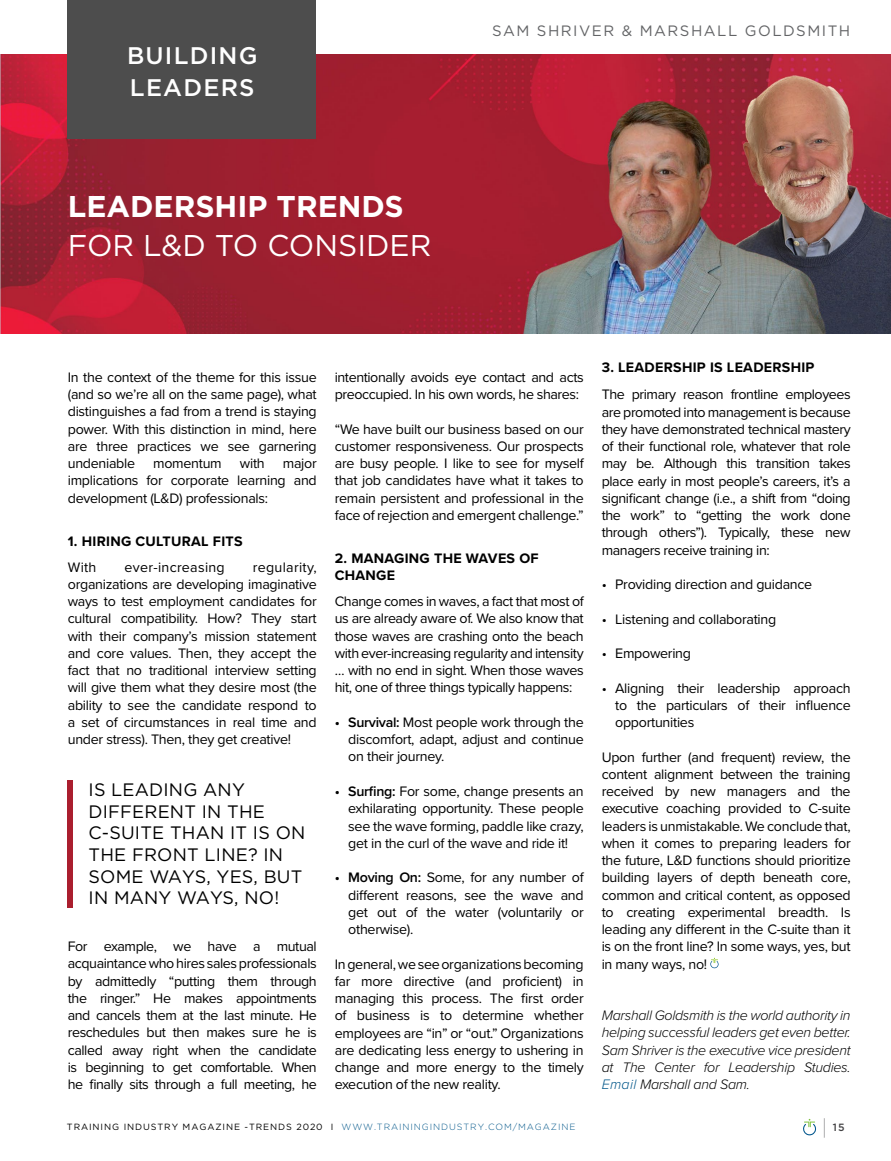
<style>
.page{position:relative;width:891px;height:1161px;background:#fff}
.page>*{position:absolute;margin:0;border:0;box-sizing:border-box;transform-origin:0 0}
.t1{font:700 30px "Gotham";color:#fff}
.t2{font:30px "Gotham";color:#fff}
.t3{font:500 24px/31.5px "Gotham";letter-spacing:.05em;color:#fff}
.t4{font:100 21px "Gotham";color:#414042}
.t5{font:18px/21.6px "Gotham";letter-spacing:.01em;color:#000}
.t6{font:15px "Gotham";letter-spacing:.1em;color:#636466}
.t7{font:14.25px/17.2px "Proxima Nova";letter-spacing:-.02em;color:#000;text-align:justify}
.t8{font:italic 300 14.25px/17.2px "Proxima Nova";letter-spacing:-.02em;color:#000;text-align:justify}
.t9{font:700 14.25px/16.5px "Proxima Nova";letter-spacing:.02em;color:#000}
.t10{font:14.25px "Proxima Nova";letter-spacing:.02em;color:#000}
.t11{font:500 10.5px "Gotham";color:#414042}
.t12{font:9px "Gotham";letter-spacing:.1em;color:#000}
.s1{font-weight:600}
.s2{color:#005689}
.s3{font-weight:300;color:#005689}
</style>
<div class="page">
<svg style="left:803px;top:1119px;width:13px;height:16px"></svg>
<img style="left:0;top:54px;width:891px;height:279px">
<div style="left:68px;top:0;width:248px;height:139px;background:#4d4d4d"></div>
<svg style="left:710px;top:958px;width:9px;height:10px"></svg>
<div style="left:68px;top:781px;width:5px;height:127px;background:#aa1e2e"></div>
<h2 class="t3" style="left:127px;top:40px;width:132px">BUILDING<br>LEADERS</h2>
<h1 class="t1" style="left:68px;top:187px;width:338px">LEADERSHIP TRENDS</h1>
<h1 class="t2" style="left:68px;top:226px;width:365px">FOR L&amp;D TO CONSIDER</h1>
<p class="t6" style="left:492px;top:21px;width:360px">SAM SHRIVER &amp; MARSHALL GOLDSMITH</p>
<p class="t7" style="left:68px;top:368px;width:250px">In the context of the theme for this issue (and so we’re all on the same page), what distinguishes a fad from a trend is staying power. With this distinction in mind, here are three practices we see garnering undeniable</p>
<p class="t7" style="left:153px;top:454px;width:70px">momentum</p>
<p class="t7" style="left:240px;top:454px;width:26px">with</p>
<p class="t7" style="left:68px;top:454px;width:250px;text-indent:215px">major implications for corporate learning and development (L&amp;D) professionals:</p>
<p class="t9" style="left:68px;top:533px;width:176px">1. HIRING CULTURAL FITS</p>
<p class="t7" style="left:68px;top:558px;width:30px">With</p>
<p class="t10" style="left:125px;top:556px;width:102px">ever-increasing</p>
<p class="t7" style="left:68px;top:558px;width:250px;text-indent:185px">regularity, organizations are developing imaginative ways to test employment candidates for cultural compatibility. How? They start with their company’s mission statement and core values. Then, they accept the fact that no traditional interview setting will give them what they desire most (the ability to see the candidate respond to a set of circumstances in real time and under stress). Then, they get creative!</p>
<p class="t5" style="left:89px;top:779px;width:218px">IS LEADING ANY<br>DIFFERENT IN THE<br>C-SUITE THAN IT IS ON<br>THE FRONT LINE? IN<br>SOME WAYS, YES, BUT<br>IN MANY WAYS, NO!</p>
<p class="t7" style="left:68px;top:937px;width:250px">For example, we have a mutual acquaintance who hires sales professionals by admittedly “putting them through the ringer.” He makes appointments and cancels them at the last minute. He reschedules but then makes sure he is called away right when the candidate is beginning to get comfortable. When he finally sits through a full meeting, he</p>
<p class="t7" style="left:335px;top:368px;width:250px">intentionally avoids eye contact and acts preoccupied. In his own words, he shares:</p>
<p class="t7" style="left:335px;top:420px;width:250px">“We have built our business based on our customer responsiveness. Our prospects are busy people. I like to see for myself that job candidates have what it takes to remain persistent and professional in the face of rejection and emergent challenge.”</p>
<p class="t9" style="left:335px;top:550px;width:205px">2. MANAGING THE WAVES OF<br>CHANGE</p>
<p class="t7" style="left:335px;top:592px;width:250px">Change comes in waves, a fact that most of us are already aware of. We also know that those waves are crashing onto the beach with ever-increasing regularity and intensity … with no end in sight. When those waves hit, one of three things typically happens:</p>
<p class="t7" style="left:348px;top:713px;width:237px;text-indent:-13px"><span class="s1">• Survival:</span> Most people work through the discomfort, adapt, adjust and continue on their journey.</p>
<p class="t7" style="left:348px;top:782px;width:237px;text-indent:-13px"><span class="s1">• Surfing:</span> For some, change presents an exhilarating opportunity. These people see the wave forming, paddle like crazy, get in the curl of the wave and ride it!</p>
<p class="t7" style="left:348px;top:868px;width:237px;text-indent:-13px"><span class="s1">• Moving On:</span> Some, for any number of different reasons, see the wave and get out of the water (voluntarily or otherwise).</p>
<p class="t7" style="left:335px;top:955px;width:250px">In general, we see organizations becoming far more directive (and proficient) in managing this process. The first order of business is to determine whether employees are “in” or “out.” Organizations are dedicating less energy to ushering in change and more energy to the timely execution of the new reality.</p>
<p class="t9" style="left:602px;top:358px;width:214px">3. LEADERSHIP IS LEADERSHIP</p>
<p class="t7" style="left:602px;top:385px;width:250px">The primary reason frontline employees are promoted into management is because they have demonstrated technical mastery of their functional role, whatever that role may be. Although this transition takes place early in most people’s careers, it’s a significant change (i.e., a shift from “doing the work” to “getting the work done through others”). Typically, these new managers receive training in:</p>
<p class="t7" style="left:602px;top:575px;width:212px">• Providing direction and guidance</p>
<p class="t7" style="left:602px;top:610px;width:176px">• Listening and collaborating</p>
<p class="t7" style="left:602px;top:644px;width:91px">• Empowering</p>
<p class="t7" style="left:615px;top:679px;width:237px;text-indent:-13px">• Aligning their leadership approach to the particulars of their influence opportunities</p>
<p class="t7" style="left:602px;top:748px;width:250px">Upon further (and frequent) review, the content alignment between the training received by new managers and the executive coaching provided to C-suite leaders is unmistakable. We conclude that, when it comes to preparing leaders for the future, L&amp;D functions should prioritize building layers of depth beneath core, common and critical content, as opposed to creating experimental breadth. Is leading any different in the C-suite than it is on the front line? In some ways, yes, but in many ways, no!</p>
<p class="t8" style="left:602px;top:1006px;width:250px">Marshall Goldsmith is the world authority in helping successful leaders get even better.<br>Sam Shriver is the executive vice president at The Center for Leadership Studies.<br><span class="s2">Email</span> Marshall and Sam.</p>
<h3 class="t4" style="left:822px;top:1115px;width:7px">|</h3>
<p class="t12" style="left:67px;top:1121px;width:510px">TRAINING INDUSTRY MAGAZINE -TRENDS 2020 I <span class="s3">WWW.TRAININGINDUSTRY.COM/MAGAZINE</span></p>
<p class="t11" style="left:833px;top:1121px;width:13px">15</p>
</div>
